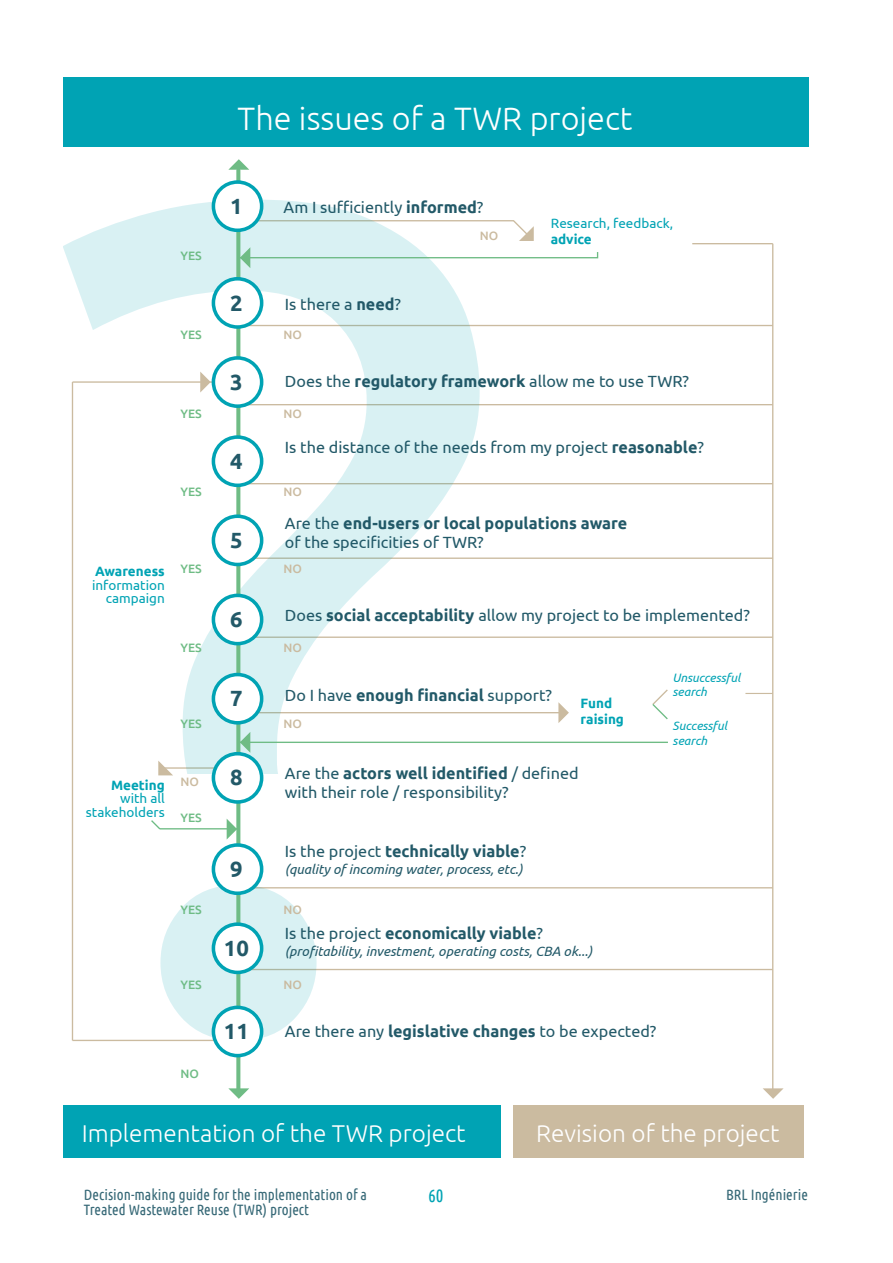
<style>
.page{position:relative;width:893px;height:1263px;background:#fff}
.page>*{position:absolute;margin:0;border:0;box-sizing:border-box;transform-origin:0 0}
.t1{font:300 32.4px "Ubuntu";color:#fff}
.t2{font:300 24.3px "Ubuntu";color:#fff}
.t3{font:700 22.05px "Ubuntu";color:#225968}
.t4{font:18px "Ubuntu Condensed";color:#00a3b4}
.t5{font:16.2px/19.5px "Ubuntu";color:#225968}
.t6{font:700 16.2px/19.5px "Ubuntu";color:#225968}
.t7{font:15px/15px "Ubuntu Condensed";color:#376977}
.t8{font:italic 13.5px "Ubuntu";color:#225968}
.t9{font:13.5px/13.5px "Ubuntu";color:#00a3b4;text-align:right}
.t10{font:700 13.5px/16.2px "Ubuntu";color:#00a3b4}
.t11{font:italic 12.15px/14.5px "Ubuntu";color:#00a3b4}
.t12{font:500 12.15px "Ubuntu";color:#6fbc85}
.t13{font:500 12.15px "Ubuntu";color:#cbbba0}
.s1{font-weight:700}
.s2{font-weight:400}
</style>
<div class="page">
<hr style="left:242px;top:325px;width:531px;height:1px;background:#cbbba0">
<hr style="left:238px;top:404px;width:535px;height:1px;background:#cbbba0">
<hr style="left:237px;top:483px;width:536px;height:1px;background:#cbbba0">
<hr style="left:237px;top:557px;width:536px;height:2px;background:#cbbba0">
<hr style="left:237px;top:636px;width:536px;height:2px;background:#cbbba0">
<hr style="left:237px;top:712px;width:327px;height:1px;background:#cbbba0">
<hr style="left:237px;top:887px;width:536px;height:1px;background:#cbbba0">
<hr style="left:237px;top:969px;width:536px;height:1px;background:#cbbba0">
<svg style="left:64px;top:200px;width:416px;height:841px"></svg>
<hr style="left:772px;top:244px;width:1px;height:849px;background:#cbbba0">
<svg style="left:236px;top:170px;width:4px;height:918px"></svg>
<div style="left:64px;top:78px;width:744px;height:69px;background:#00a3b4"></div>
<div style="left:513px;top:1105px;width:290px;height:53px;background:#cbbba0"></div>
<div style="left:64px;top:1105px;width:437px;height:53px;background:#00a3b4"></div>
<div style="left:213px;top:182px;width:49px;height:48px;background:#fff;border-radius:50%"></div>
<div style="left:212px;top:180px;width:51px;height:52px;border:4px solid #00a3b4;border-radius:50%"></div>
<div style="left:213px;top:279px;width:49px;height:48px;background:#fff;border-radius:50%"></div>
<div style="left:212px;top:277px;width:51px;height:52px;border:4px solid #00a3b4;border-radius:50%"></div>
<div style="left:213px;top:358px;width:49px;height:48px;background:#fff;border-radius:50%"></div>
<div style="left:212px;top:356px;width:51px;height:52px;border:4px solid #00a3b4;border-radius:50%"></div>
<div style="left:213px;top:437px;width:49px;height:48px;background:#fff;border-radius:50%"></div>
<div style="left:212px;top:435px;width:51px;height:52px;border:4px solid #00a3b4;border-radius:50%"></div>
<div style="left:213px;top:516px;width:49px;height:48px;background:#fff;border-radius:50%"></div>
<div style="left:212px;top:514px;width:51px;height:52px;border:4px solid #00a3b4;border-radius:50%"></div>
<div style="left:213px;top:595px;width:49px;height:49px;background:#fff;border-radius:50%"></div>
<div style="left:212px;top:594px;width:51px;height:51px;border:4px solid #00a3b4;border-radius:50%"></div>
<div style="left:213px;top:674px;width:49px;height:49px;background:#fff;border-radius:50%"></div>
<div style="left:212px;top:673px;width:51px;height:51px;border:4px solid #00a3b4;border-radius:50%"></div>
<div style="left:213px;top:754px;width:49px;height:48px;background:#fff;border-radius:50%"></div>
<div style="left:212px;top:752px;width:51px;height:52px;border:4px solid #00a3b4;border-radius:50%"></div>
<div style="left:213px;top:845px;width:49px;height:48px;background:#fff;border-radius:50%"></div>
<div style="left:212px;top:843px;width:51px;height:52px;border:4px solid #00a3b4;border-radius:50%"></div>
<div style="left:213px;top:924px;width:49px;height:48px;background:#fff;border-radius:50%"></div>
<div style="left:212px;top:922px;width:51px;height:52px;border:4px solid #00a3b4;border-radius:50%"></div>
<div style="left:213px;top:1007px;width:49px;height:48px;background:#fff;border-radius:50%"></div>
<div style="left:212px;top:1005px;width:51px;height:52px;border:4px solid #00a3b4;border-radius:50%"></div>
<svg style="left:228px;top:1088px;width:21px;height:11px"></svg>
<svg style="left:228px;top:159px;width:21px;height:11px"></svg>
<svg style="left:236px;top:219px;width:298px;height:22px"></svg>
<svg style="left:763px;top:1088px;width:21px;height:11px"></svg>
<svg style="left:558px;top:702px;width:11px;height:21px"></svg>
<svg style="left:745px;top:693px;width:27px;height:1px"></svg>
<hr style="left:238px;top:742px;width:430px;height:1px;background:#6fbc85">
<hr style="left:72px;top:382px;width:1px;height:658px;background:#cbbba0">
<svg style="left:652px;top:689px;width:16px;height:31px"></svg>
<svg style="left:240px;top:732px;width:10px;height:21px"></svg>
<svg style="left:200px;top:372px;width:11px;height:20px"></svg>
<svg style="left:158px;top:761px;width:15px;height:14px"></svg>
<hr style="left:160px;top:828px;width:78px;height:1px;background:#6fbc85">
<svg style="left:227px;top:819px;width:10px;height:20px"></svg>
<svg style="left:150px;top:819px;width:12px;height:12px"></svg>
<hr style="left:692px;top:243px;width:81px;height:1px;background:#cbbba0">
<svg style="left:236px;top:247px;width:363px;height:21px"></svg>
<h1 class="t1" style="left:238px;top:99px;width:396px">The issues of a TWR project</h1>
<p class="t12" style="left:181px;top:248px;width:23px">YES</p>
<p class="t12" style="left:181px;top:327px;width:23px">YES</p>
<p class="t12" style="left:181px;top:406px;width:23px">YES</p>
<p class="t12" style="left:181px;top:484px;width:23px">YES</p>
<p class="t10" style="left:95px;top:563px;width:71px">Awareness</p>
<p class="t9" style="left:92px;top:578px;width:74px">information campaign</p>
<p class="t12" style="left:181px;top:560px;width:23px">YES</p>
<p class="t12" style="left:181px;top:640px;width:23px">YES</p>
<p class="t12" style="left:181px;top:716px;width:23px">YES</p>
<p class="t10" style="left:111px;top:776px;width:55px">Meeting</p>
<p class="t9" style="left:86px;top:791px;width:80px">with all stakeholders</p>
<p class="t13" style="left:181px;top:774px;width:20px">NO</p>
<p class="t12" style="left:181px;top:810px;width:23px">YES</p>
<p class="t12" style="left:181px;top:902px;width:23px">YES</p>
<p class="t12" style="left:181px;top:977px;width:23px">YES</p>
<p class="t12" style="left:181px;top:1066px;width:20px">NO</p>
<h3 class="t3" style="left:230px;top:193px;width:14px">1</h3>
<h3 class="t3" style="left:230px;top:289px;width:14px">2</h3>
<h3 class="t3" style="left:230px;top:368px;width:14px">3</h3>
<h3 class="t3" style="left:230px;top:448px;width:14px">4</h3>
<h3 class="t3" style="left:230px;top:527px;width:14px">5</h3>
<h3 class="t3" style="left:230px;top:606px;width:14px">6</h3>
<h3 class="t3" style="left:230px;top:685px;width:14px">7</h3>
<h3 class="t3" style="left:230px;top:764px;width:14px">8</h3>
<h3 class="t3" style="left:230px;top:855px;width:14px">9</h3>
<h3 class="t3" style="left:224px;top:935px;width:27px">10</h3>
<h3 class="t3" style="left:224px;top:1018px;width:27px">11</h3>
<p class="t5" style="left:284px;top:197px;width:201px">Am I sufficiently <span class="s1">informed</span>?</p>
<p class="t5" style="left:285px;top:294px;width:118px">Is there a <span class="s1">need</span>?</p>
<p class="t13" style="left:284px;top:327px;width:20px">NO</p>
<p class="t13" style="left:480px;top:228px;width:20px">NO</p>
<p class="t9" style="left:551px;top:216px;width:124px">Research, feedback,</p>
<p class="t10" style="left:551px;top:231px;width:43px">advice</p>
<p class="t5" style="left:285px;top:371px;width:405px">Does the <span class="s1">regulatory framework</span> allow me to use TWR?</p>
<p class="t13" style="left:284px;top:406px;width:20px">NO</p>
<p class="t5" style="left:285px;top:437px;width:421px">Is the distance of the needs from my project <span class="s1">reasonable</span>?</p>
<p class="t13" style="left:284px;top:484px;width:20px">NO</p>
<p class="t6" style="left:285px;top:513px;width:344px"><span class="s2">Are the</span> end-users or local populations aware <span class="s2">of the specificities of TWR?</span></p>
<p class="t13" style="left:284px;top:561px;width:20px">NO</p>
<p class="t5" style="left:285px;top:605px;width:466px">Does <span class="s1">social acceptability</span> allow my project to be implemented?</p>
<p class="t13" style="left:284px;top:640px;width:20px">NO</p>
<p class="t5" style="left:285px;top:685px;width:269px">Do I have <span class="s1">enough financial</span> support?</p>
<p class="t13" style="left:284px;top:716px;width:20px">NO</p>
<p class="t10" style="left:581px;top:695px;width:45px">Fund raising</p>
<p class="t5" style="left:285px;top:763px;width:295px">Are the <span class="s1">actors well identified</span> / defined with their role / responsibility?</p>
<p class="t11" style="left:672px;top:670px;width:70px">Unsuccessful search</p>
<p class="t11" style="left:673px;top:718px;width:56px">Successful search</p>
<p class="t6" style="left:285px;top:842px;width:243px"><span class="s2">Is the project</span> technically viable<span class="s2">?</span></p>
<p class="t8" style="left:285px;top:861px;width:239px">(quality of incoming water, process, etc.)</p>
<p class="t13" style="left:284px;top:902px;width:20px">NO</p>
<p class="t6" style="left:285px;top:923px;width:260px"><span class="s2">Is the project</span> economically viable<span class="s2">?</span></p>
<p class="t8" style="left:285px;top:942px;width:309px">(profitability, investment, operating costs, CBA ok...)</p>
<p class="t13" style="left:284px;top:977px;width:20px">NO</p>
<p class="t5" style="left:285px;top:1021px;width:373px">Are there any <span class="s1">legislative changes</span> to be expected?</p>
<h2 class="t2" style="left:82px;top:1119px;width:385px">Implementation of the TWR project</h2>
<h2 class="t2" style="left:536px;top:1119px;width:245px">Revision of the project</h2>
<p class="t7" style="left:84px;top:1187px;width:285px">Decision-making guide for the implementation of a<br>Treated Wastewater Reuse (TWR) project</p>
<p class="t4" style="left:428px;top:1185px;width:17px">60</p>
<p class="t7" style="left:726px;top:1187px;width:83px">BRL Ingénierie</p>
</div>
